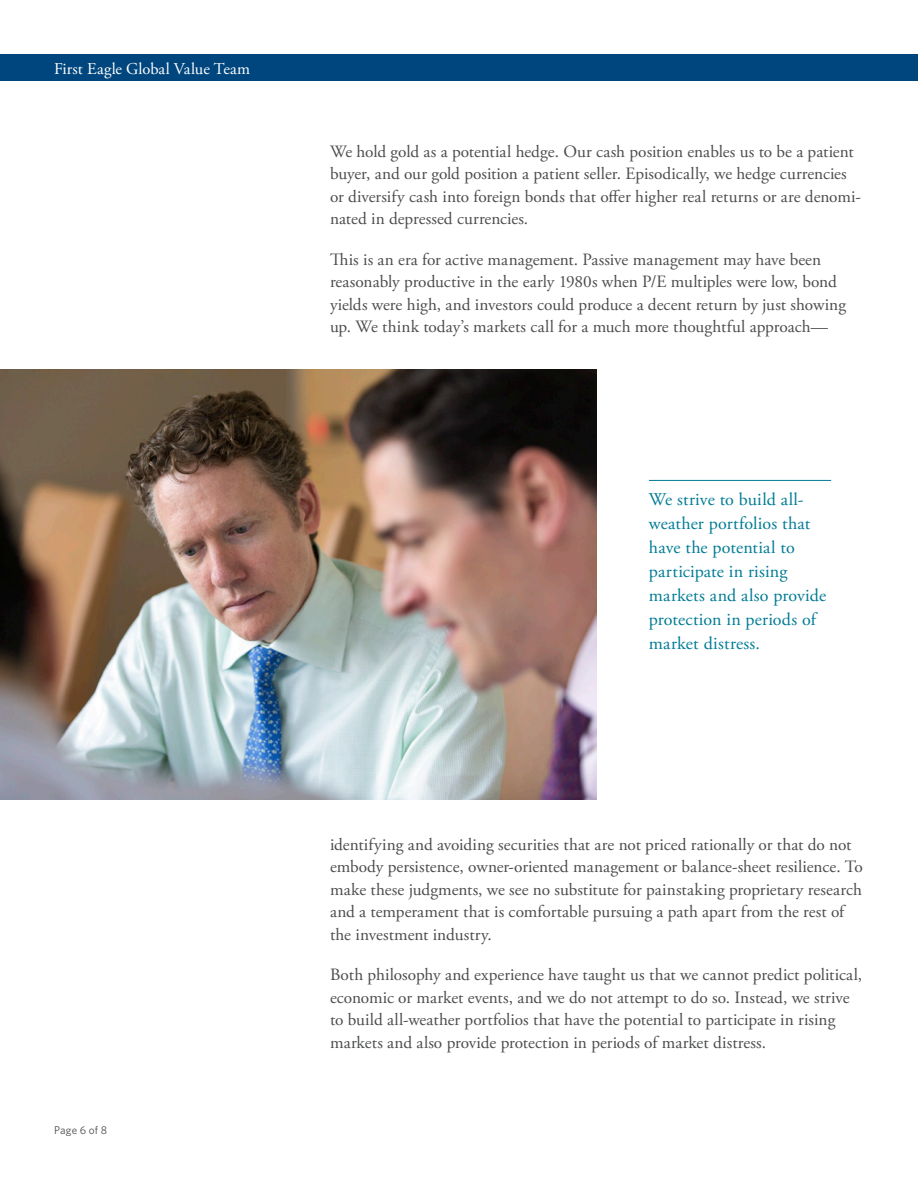
<style>
.page{position:relative;width:918px;height:1188px;background:#fff}
.page>*{position:absolute;margin:0;border:0;box-sizing:border-box;transform-origin:0 0}
.FEBrochure_sidebar_q{font:18px/24px "Adobe Garamond Pro";letter-spacing:.01em;color:#007c94}
.FE_text{font:17.25px/22.5px "Adobe Garamond Pro";color:#4b4c4d}
.t1{font:16.5px "Adobe Garamond Pro";color:#fff}
.t2{font:11.25px "Whitney";letter-spacing:.015em;color:#4b4c4d}
</style>
<div class="page">
<div style="left:0;top:54px;width:918px;height:27px;background:#00467e"></div>
<img style="left:0;top:370px;width:597px;height:430px">
<hr style="left:649px;top:480px;width:182px;height:1px;background:#007c94">
<p class="t1" style="left:54px;top:58px;width:198px">First Eagle Global Value Team</p>
<p class="t2" style="left:54px;top:1123px;width:55px">Page 6 of 8</p>
<p class="FE_text" style="left:330px;top:140px;width:532px">We hold gold as a potential hedge. Our cash position enables us to be a patient buyer, and our gold position a patient seller. Episodically, we hedge currencies or diversify cash into foreign bonds that offer higher real returns or are denomi&shy;nated in depressed currencies.</p>
<p class="FE_text" style="left:330px;top:248px;width:518px">This is an era for active management. Passive management may have been reasonably productive in the early 1980s when P/E multiples were low, bond yields were high, and investors could produce a decent return by just showing up. We think today’s markets call for a much more thoughtful approach—</p>
<p class="FEBrochure_sidebar_q" style="left:649px;top:488px;width:179px">We strive to build all&shy;weather portfolios that have the potential to participate in rising markets and also provide protection in periods of market distress.</p>
<p class="FE_text" style="left:330px;top:833px;width:535px">identifying and avoiding securities that are not priced rationally or that do not embody persistence, owner-oriented management or balance-sheet resilience. To make these judgments, we see no substitute for painstaking proprietary research and a temperament that is comfortable pursuing a path apart from the rest of the investment industry.</p>
<p class="FE_text" style="left:330px;top:964px;width:534px">Both philosophy and experience have taught us that we cannot predict political, economic or market events, and we do not attempt to do so. Instead, we strive to build all-weather portfolios that have the potential to participate in rising markets and also provide protection in periods of market distress.</p>
</div>
